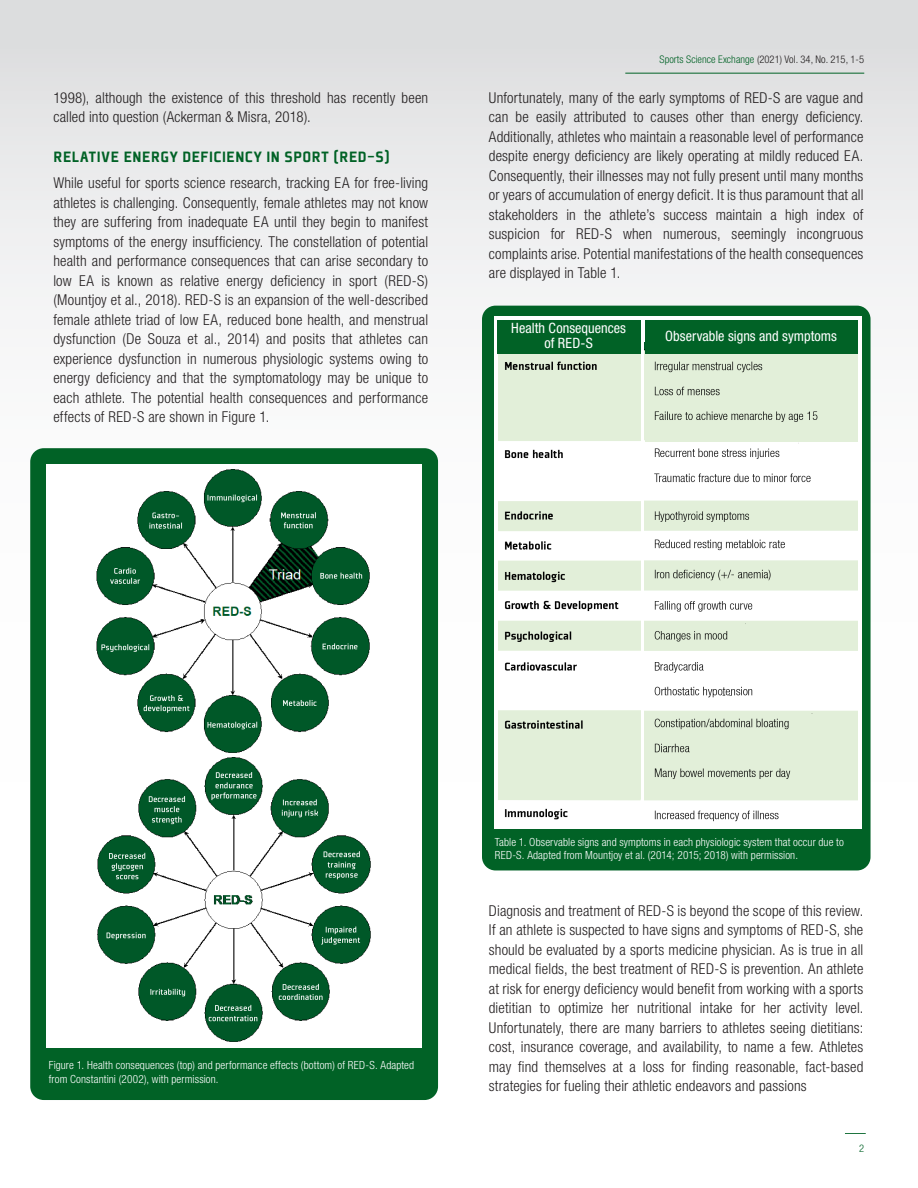
<style>
.page{position:relative;width:918px;height:1188px;background:#fff}
.page>*{position:absolute;margin:0;border:0;box-sizing:border-box;transform-origin:0 0}
.HEADINGS{font:900 16.5px "Plexes Pro";letter-spacing:.03em;color:#016226}
.Body{font:300 condensed 15px/19.5px "Helvetica Neue LT Std";letter-spacing:.01em;color:#231f20;text-align:justify}
.FIGURE_CAPTIONS{font:condensed 14.25px "Helvetica Neue LT Std";letter-spacing:.005em;color:#fff}
.FIGURE_CAPTIONS-2{font:300 condensed 11.25px/13.5px "Helvetica Neue LT Std";letter-spacing:.01em;color:#fff}
.t1{font:10.5px "Helvetica Neue LT 47 Lt Cn";letter-spacing:.005em;color:#231f20}
.t2{font:300 condensed 10.5px "Helvetica Neue LT Std";color:#016226}
.s1{color:#016226}
</style>
<div class="page">
<div style="left:0;top:0;width:918px;height:1188px;background:linear-gradient(to bottom,#e8e9ea,#fff)"></div>
<div style="left:30px;top:448px;width:408px;height:652px;background:#016226;border-radius:14px"></div>
<div style="left:46px;top:464px;width:376px;height:584px;background:#fff"></div>
<img style="left:97px;top:757px;width:274px;height:284px">
<img style="left:97px;top:469px;width:272px;height:283px">
<div style="left:482px;top:306px;width:389px;height:564px;background:#016226;border-radius:14px"></div>
<div style="left:494px;top:316px;width:368px;height:513px;background:#fff"></div>
<img style="left:498px;top:354px;width:143px;height:466px">
<img style="left:645px;top:354px;width:213px;height:468px">
<div style="left:498px;top:320px;width:143px;height:34px;background:#016226"></div>
<div style="left:645px;top:320px;width:213px;height:34px;background:#016226"></div>
<div style="left:703px;top:442px;width:95px;height:6px;background:#fff"></div>
<div style="left:662px;top:502px;width:73px;height:5px;background:#e2efd9"></div>
<hr style="left:497px;top:533px;width:73px;height:4px;background:#fff">
<hr style="left:658px;top:622px;width:87px;height:4px;background:#e2efd9">
<hr style="left:645px;top:437px;width:213px;height:4px;background:#e2efd9">
<hr style="left:674px;top:712px;width:137px;height:4px;background:#e2efd9">
<hr style="left:498px;top:796px;width:143px;height:4px;background:#e2efd9">
<svg style="left:845px;top:1133px;width:21px;height:1px"></svg>
<hr style="left:625px;top:73px;width:239px;height:1px;background:#016226">
<p class="Body" style="left:53px;top:87px;width:376px">1998), although the existence of this threshold has recently been called into question (Ackerman &amp; Misra, 2018).</p>
<p class="HEADINGS" style="left:54px;top:147px;width:338px">RELATIVE ENERGY DEFICIENCY IN SPORT (RED-S)</p>
<p class="Body" style="left:53px;top:173px;width:376px">While useful for sports science research, tracking EA for free-living athletes is challenging. Consequently, female athletes may not know they are suffering from inadequate EA until they begin to manifest symptoms of the energy insufficiency. The constellation of potential health and performance consequences that can arise secondary to low EA is known as relative energy deficiency in sport (RED-S) (Mountjoy et al., 2018). RED-S is an expansion of the well-described female athlete triad of low EA, reduced bone health, and menstrual dysfunction (De Souza et al., 2014) and posits that athletes can experience dysfunction in numerous physiologic systems owing to energy deficiency and that the symptomatology may be unique to each athlete. The potential health consequences and performance effects of RED-S are shown in Figure 1.</p>
<p class="t1" style="left:660px;top:53px;width:206px"><span class="s1">Sports Science Exchange</span> (2021) Vol. 34, No. 215, 1-5</p>
<p class="Body" style="left:489px;top:87px;width:376px">Unfortunately, many of the early symptoms of RED-S are vague and can be easily attributed to causes other than energy deficiency.<br>Additionally, athletes who maintain a reasonable level of performance despite energy deficiency are likely operating at mildly reduced EA.<br>Consequently, their illnesses may not fully present until many months or years of accumulation of energy deficit. It is thus paramount that all stakeholders in the athlete’s success maintain a high index of suspicion for RED-S when numerous, seemingly incongruous complaints arise. Potential manifestations of the health consequences are displayed in Table 1.</p>
<p class="FIGURE_CAPTIONS" style="left:511px;top:319px;width:116px">Health Consequences</p>
<p class="FIGURE_CAPTIONS" style="left:544px;top:334px;width:50px">of RED-S</p>
<p class="FIGURE_CAPTIONS" style="left:665px;top:328px;width:173px">Observable signs and symptoms</p>
<p class="FIGURE_CAPTIONS-2" style="left:49px;top:1059px;width:367px">Figure 1. Health consequences (top) and performance effects (bottom) of RED-S. Adapted from Constantini (2002), with permission.</p>
<p class="FIGURE_CAPTIONS-2" style="left:495px;top:835px;width:351px">Table 1. Observable signs and symptoms in each physiologic system that occur due to<br>RED-S. Adapted from Mountjoy et al. (2014; 2015; 2018) with permission.</p>
<p class="Body" style="left:489px;top:900px;width:376px">Diagnosis and treatment of RED-S is beyond the scope of this review.<br>If an athlete is suspected to have signs and symptoms of RED-S, she should be evaluated by a sports medicine physician. As is true in all medical fields, the best treatment of RED-S is prevention. An athlete at risk for energy deficiency would benefit from working with a sports dietitian to optimize her nutritional intake for her activity level.<br>Unfortunately, there are many barriers to athletes seeing dietitians: cost, insurance coverage, and availability, to name a few. Athletes may find themselves at a loss for finding reasonable, fact-based strategies for fueling their athletic endeavors and passions</p>
<p class="t2" style="left:859px;top:1142px;width:7px">2</p>
</div>
